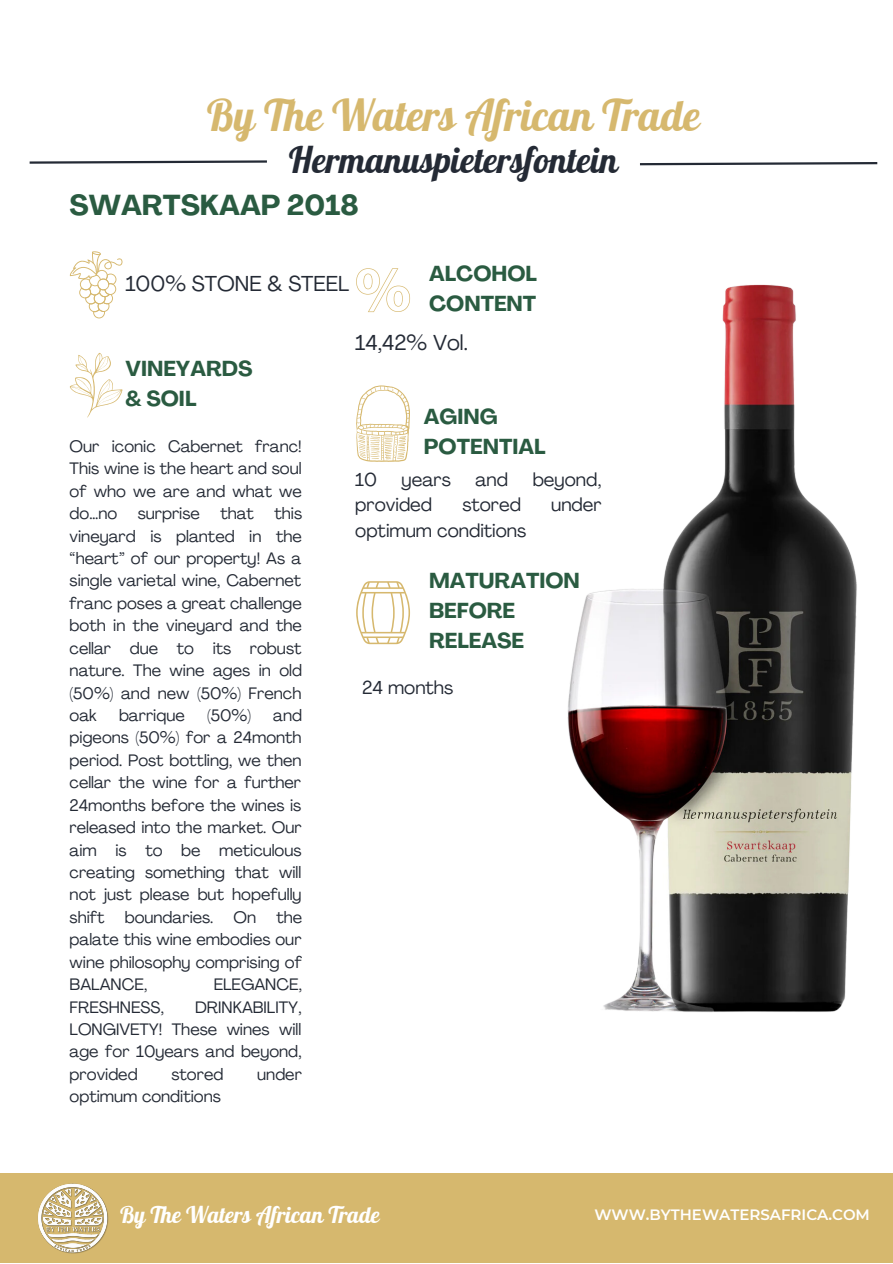
<style>
.page{position:relative;width:893px;height:1264px;background:#fff}
.page>*{position:absolute;margin:0;border:0;box-sizing:border-box;transform-origin:0 0}
.t1{font:42.75px "Lobster";color:#d6b86e}
.t2{font:35.55px "Lobster";color:#242a35}
.t3{font:700 28.5px "Agrandir";color:#2a5b41}
.t4{font:22.5px "Lobster";color:#fff}
.t5{font:700 21.3px/29.8px "Agrandir";color:#2a5b41}
.t6{font:21.3px "Agrandir";color:#242a35}
.t7{font:18.45px "Agrandir";color:#242a35}
.t8{font:16.35px/22.4px "Agrandir";color:#242a35;text-align:justify}
.t9{font:600 15px "Montserrat";color:#fff}
</style>
<div class="page">
<svg style="left:70px;top:251px;width:52px;height:67px"></svg>
<svg style="left:70px;top:352px;width:52px;height:66px"></svg>
<div style="left:0;top:1173px;width:892px;height:89px;background:#d6b86e"></div>
<img style="left:38px;top:1183px;width:71px;height:71px">
<svg style="left:356px;top:268px;width:54px;height:44px"></svg>
<svg style="left:29px;top:160px;width:238px;height:4px"></svg>
<svg style="left:640px;top:162px;width:238px;height:4px"></svg>
<svg style="left:356px;top:385px;width:54px;height:77px"></svg>
<svg style="left:356px;top:581px;width:54px;height:63px"></svg>
<img style="left:567px;top:284px;width:290px;height:728px">
<p class="t1" style="left:207px;top:88px;width:495px">By The Waters African Trade</p>
<p class="t2" style="left:289px;top:138px;width:331px">Hermanuspietersfontein</p>
<p class="t3" style="left:70px;top:194px;width:290px">SWARTSKAAP 2018</p>
<p class="t6" style="left:125px;top:275px;width:225px">100% STONE &amp; STEEL</p>
<p class="t5" style="left:429px;top:260px;width:109px">ALCOHOL</p>
<p class="t5" style="left:429px;top:290px;width:109px">CONTENT</p>
<p class="t5" style="left:125px;top:355px;width:128px">VINEYARDS</p>
<p class="t5" style="left:125px;top:385px;width:72px">&amp; SOIL</p>
<p class="t8" style="left:70px;top:436px;width:234px">Our iconic Cabernet franc!<br>This wine is the heart and soul of who we are and what we do…no</p>
<p class="t8" style="left:70px;top:504px;width:234px;text-indent:205px">this vineyard is planted in the “heart” of our property! As a single varietal wine, Cabernet franc poses a great challenge both in the vineyard and the cellar due to its robust nature. The wine ages in old (50%) and new (50%) French oak</p>
<p class="t8" style="left:138px;top:504px;width:64px">surprise</p>
<p class="t8" style="left:220px;top:504px;width:35px">that</p>
<p class="t8" style="left:119px;top:705px;width:67px">barrique</p>
<p class="t8" style="left:207px;top:705px;width:45px">(50%)</p>
<p class="t8" style="left:70px;top:705px;width:234px;text-indent:204px">and pigeons (50%) for a 24month period. Post bottling, we then cellar the wine for a further 24months before the wines is released into the market. Our aim is to be meticulous creating something that will not just please but hopefully shift boundaries. On the palate this wine embodies our wine philosophy comprising of BALANCE,</p>
<p class="t8" style="left:214px;top:974px;width:90px">ELEGANCE,</p>
<p class="t8" style="left:70px;top:997px;width:96px">FRESHNESS,</p>
<p class="t8" style="left:70px;top:997px;width:234px;text-indent:125px">DRINKABILITY, LONGIVETY! These wines will age for 10years and beyond, provided</p>
<p class="t8" style="left:171px;top:1064px;width:53px">stored</p>
<p class="t8" style="left:257px;top:1064px;width:46px">under</p>
<p class="t8" style="left:70px;top:1087px;width:153px">optimum conditions</p>
<p class="t6" style="left:355px;top:334px;width:114px">14,42% Vol.</p>
<p class="t5" style="left:424px;top:403px;width:123px">AGING<br>POTENTIAL</p>
<p class="t7" style="left:355px;top:472px;width:23px">10</p>
<p class="t7" style="left:401px;top:472px;width:51px">years</p>
<p class="t7" style="left:475px;top:472px;width:34px">and</p>
<p class="t7" style="left:532px;top:472px;width:70px">beyond,</p>
<p class="t7" style="left:355px;top:497px;width:78px">provided</p>
<p class="t7" style="left:462px;top:497px;width:60px">stored</p>
<p class="t7" style="left:551px;top:497px;width:52px">under</p>
<p class="t7" style="left:355px;top:523px;width:172px">optimum conditions</p>
<p class="t5" style="left:429px;top:567px;width:152px">MATURATION<br>BEFORE<br>RELEASE</p>
<p class="t7" style="left:362px;top:680px;width:93px">24 months</p>
<p class="t4" style="left:120px;top:1200px;width:261px">By The Waters African Trade</p>
<p class="t9" style="left:594px;top:1204px;width:277px">WWW.BYTHEWATERSAFRICA.COM</p>
</div>
